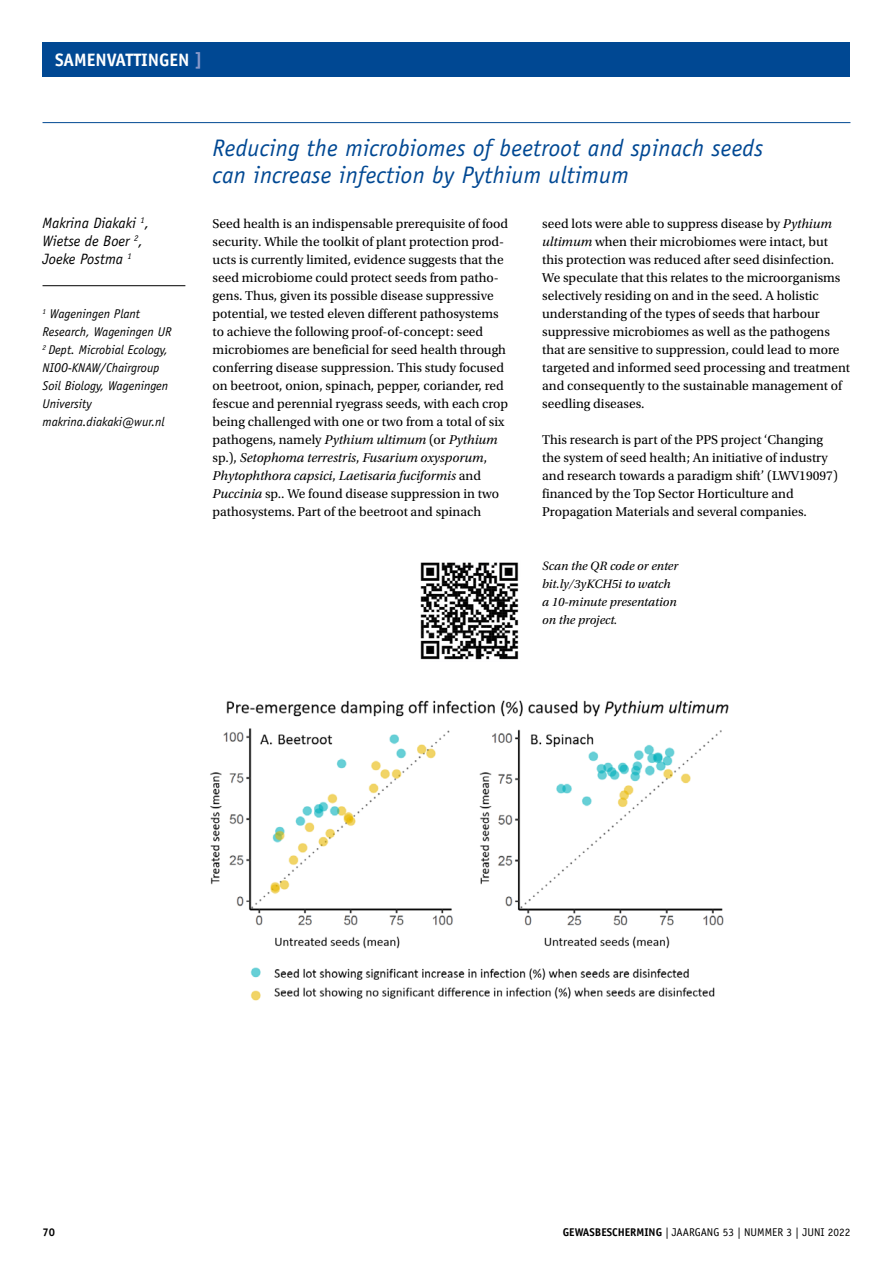
<style>
.page{position:relative;width:893px;height:1263px;background:#fff}
.page>*{position:absolute;margin:0;border:0;box-sizing:border-box;transform-origin:0 0}
.t1{font:italic 24px/27px "Officina Sans Std";letter-spacing:.01em;color:#004893}
.t2{font:700 18px "Officina Sans Std";color:#fff}
.t3{font:italic 15px/18px "Officina Sans Std";color:#000}
.t4{font:13.5px/18px "Utopia Std";color:#000}
.t5{font:italic 12.75px/18px "Officina Sans Std";color:#000}
.t6{font:italic 12.75px/18px "Utopia Std";color:#000}
.t7{font:11.25px "Officina Sans Std";color:#000}
.t8{font:700 11.25px "Officina Sans Std";color:#000}
.s1{color:#8898c9}
.s2{font-style:italic}
.s3{font-weight:700}
</style>
<div class="page">
<div style="left:43px;top:43px;width:807px;height:34px;background:#004893"></div>
<hr style="left:43px;top:122px;width:807px;height:1px;background:#004893">
<img style="left:420px;top:562px;width:99px;height:98px">
<img style="left:210px;top:700px;width:519px;height:301px">
<hr style="left:43px;top:285px;width:142px;height:1px;background:#000">
<h2 class="t2" style="left:55px;top:49px;width:149px">SAMENVATTINGEN <span class="s1">]</span></h2>
<p class="t3" style="left:43px;top:214px;width:108px">Makrina Diakaki <sup>1</sup>,<br>Wietse de Boer <sup>2</sup>,<br>Joeke Postma <sup>1</sup></p>
<p class="t5" style="left:43px;top:305px;width:130px"><sup>1</sup> Wageningen Plant<br>Research, Wageningen UR<br><sup>2</sup> Dept. Microbial Ecology,<br>NIOO-KNAW/Chairgroup<br>Soil Biology, Wageningen<br>University makrina.diakaki@wur.nl</p>
<h1 class="t1" style="left:213px;top:135px;width:552px">Reducing the microbiomes of beetroot and spinach seeds can increase infection by Pythium ultimum</h1>
<p class="t4" style="left:213px;top:215px;width:297px">Seed health is an indispensable prerequisite of food security. While the toolkit of plant protection prod&shy;ucts is currently limited, evidence suggests that the seed microbiome could protect seeds from patho&shy;gens. Thus, given its possible disease suppressive potential, we tested eleven different pathosystems to achieve the following proof-of-concept: seed microbiomes are beneficial for seed health through conferring disease suppression. This study focused on beetroot, onion, spinach, pepper, coriander, red fescue and perennial ryegrass seeds, with each crop being challenged with one or two from a total of six pathogens, namely <span class="s2">Pythium ultimum</span> (or <span class="s2">Pythium </span>sp.), <span class="s2">Setophoma terrestris</span>, <span class="s2">Fusarium oxysporum</span>, <span class="s2">Phytophthora capsici</span>, <span class="s2">Laetisaria fuciformis</span> and <span class="s2">Puccinia</span> sp.. We found disease suppression in two pathosystems. Part of the beetroot and spinach</p>
<p class="t4" style="left:542px;top:215px;width:309px">seed lots were able to suppress disease by <span class="s2">Pythium ultimum</span> when their microbiomes were intact, but this protection was reduced after seed disinfection.<br>We speculate that this relates to the microorganisms selectively residing on and in the seed. A holistic understanding of the types of seeds that harbour suppressive microbiomes as well as the pathogens that are sensitive to suppression, could lead to more targeted and informed seed processing and treatment and consequently to the sustainable management of seedling diseases.</p>
<p class="t4" style="left:542px;top:431px;width:297px">This research is part of the PPS project ‘Changing the system of seed health; An initiative of industry and research towards a paradigm shift’ (LWV19097) financed by the Top Sector Horticulture and Propagation Materials and several companies.</p>
<p class="t6" style="left:542px;top:557px;width:138px">Scan the QR code or enter bit.ly/3yKCH5i to watch a 10-minute presentation on the project.</p>
<p class="t8" style="left:43px;top:1225px;width:14px">70</p>
<p class="t7" style="left:563px;top:1226px;width:289px"><span class="s3">GEWASBESCHERMING</span> | JAARGANG 53 | NUMMER 3 | JUNI 2022</p>
</div>
